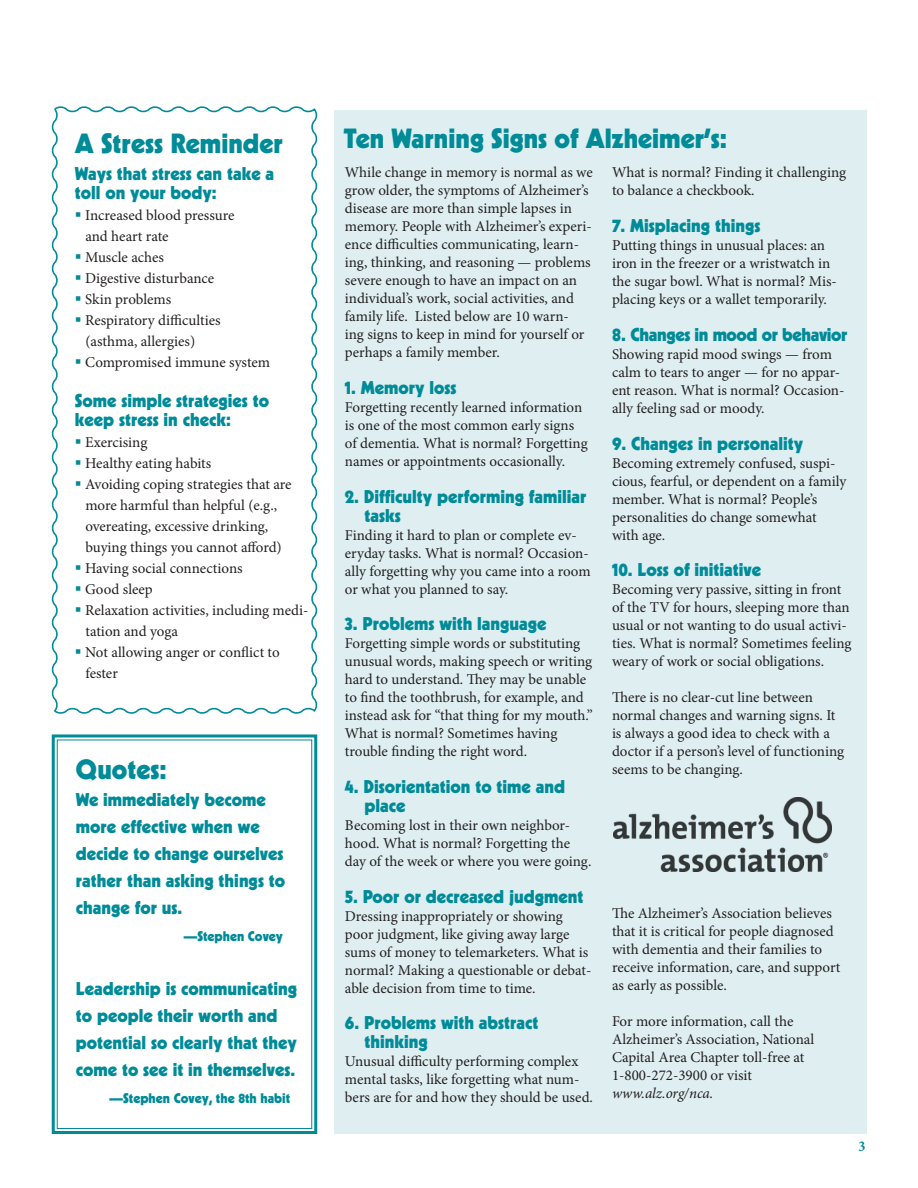
<style>
.page{position:relative;width:918px;height:1188px;background:#fff}
.page>*{position:absolute;margin:0;border:0;box-sizing:border-box;transform-origin:0 0}
.Headline{font:900 27px "Kabel LT Std";color:#008b98}
.Subhead{font:900 18px/27px "Kabel LT Std";color:#008b98}
.Subhead-2{font:900 18px "Kabel LT Std";letter-spacing:-.02em;color:#008b98}
.Body_text{font:15px/18px "Minion Pro";letter-spacing:-.005em;color:#231f20}
.Body_text-2{font:italic 15px "Minion Pro";letter-spacing:-.005em;color:#231f20}
.t1{font:700 condensed 15px "Minion Pro";color:#008b98}
.Subhead-3{font:900 13.5px "Kabel LT Std";color:#008b98}
.s1{color:#008b98}
</style>
<div class="page">
<div style="left:334px;top:110px;width:533px;height:1024px;background:#deeef1"></div>
<img style="left:614px;top:798px;width:218px;height:73px">
<svg style="left:51px;top:734px;width:267px;height:400px"></svg>
<svg style="left:51px;top:106px;width:267px;height:608px"></svg>
<p class="Headline" style="left:75px;top:126px;width:210px">A Stress Reminder</p>
<p class="Subhead" style="left:75px;top:164px;width:201px;line-height:18.8px">Ways that stress can take a toll on your body:</p>
<p class="Body_text" style="left:85px;top:205px;width:151px;line-height:21px;text-indent:-10px"><span class="s1">▪</span> Increased blood pressure and heart rate</p>
<p class="Body_text" style="left:75px;top:248px;width:91px"><span class="s1">▪</span> Muscle aches</p>
<p class="Body_text" style="left:75px;top:269px;width:141px"><span class="s1">▪</span> Digestive disturbance</p>
<p class="Body_text" style="left:75px;top:290px;width:98px"><span class="s1">▪</span> Skin problems</p>
<p class="Body_text" style="left:85px;top:310px;width:137px;line-height:21px;text-indent:-10px"><span class="s1">▪</span> Respiratory difficulties (asthma, allergies)</p>
<p class="Body_text" style="left:75px;top:353px;width:197px"><span class="s1">▪</span> Compromised immune system</p>
<p class="Subhead" style="left:75px;top:391px;width:196px;line-height:18.8px">Some simple strategies to keep stress in check:</p>
<p class="Body_text" style="left:75px;top:433px;width:74px"><span class="s1">▪</span> Exercising</p>
<p class="Body_text" style="left:75px;top:454px;width:138px"><span class="s1">▪</span> Healthy eating habits</p>
<p class="Body_text" style="left:85px;top:473px;width:208px;line-height:21px;text-indent:-10px"><span class="s1">▪</span> Avoiding coping strategies that are more harmful than helpful (e.g., overeating, excessive drinking, buying things you cannot afford)</p>
<p class="Body_text" style="left:75px;top:559px;width:169px"><span class="s1">▪</span> Having social connections</p>
<p class="Body_text" style="left:75px;top:580px;width:79px"><span class="s1">▪</span> Good sleep</p>
<p class="Body_text" style="left:85px;top:599px;width:225px;line-height:21px;text-indent:-10px"><span class="s1">▪</span> Relaxation activities, including medi&shy;tation and yoga</p>
<p class="Body_text" style="left:85px;top:641px;width:196px;line-height:21px;text-indent:-10px"><span class="s1">▪</span> Not allowing anger or conflict to fester</p>
<p class="Headline" style="left:76px;top:753px;width:92px">Quotes:</p>
<p class="Subhead" style="left:76px;top:786px;width:211px">We immediately become more effective when we decide to change ourselves rather than asking things to change for us.</p>
<p class="Subhead-3" style="left:184px;top:928px;width:101px">—Stephen Covey</p>
<p class="Subhead" style="left:76px;top:975px;width:223px">Leadership is communicating to people their worth and potential so clearly that they come to see it in themselves.</p>
<p class="Subhead-3" style="left:110px;top:1090px;width:182px">—Stephen Covey, the 8th habit</p>
<p class="Headline" style="left:344px;top:121px;width:385px">Ten Warning Signs of Alzheimer’s:</p>
<p class="Body_text" style="left:345px;top:164px;width:249px">While change in memory is normal as we grow older, the symptoms of Alzheimer’s disease are more than simple lapses in memory. People with Alzheimer’s experi&shy;ence difficulties communicating, learn&shy;ing, thinking, and reasoning — problems severe enough to have an impact on an individual’s work, social activities, and family life. Listed below are 10 warn-<br>ing signs to keep in mind for yourself or perhaps a family member.</p>
<p class="Subhead" style="left:345px;top:374px;width:113px">1. Memory loss</p>
<p class="Body_text" style="left:345px;top:398px;width:244px">Forgetting recently learned information is one of the most common early signs of dementia. What is normal? Forgetting names or appointments occasionally.</p>
<p class="Subhead" style="left:364px;top:487px;width:224px;line-height:18.8px;text-indent:-20px">2. Difficulty performing familiar tasks</p>
<p class="Body_text" style="left:345px;top:526px;width:247px">Finding it hard to plan or complete ev&shy;eryday tasks. What is normal? Occasion&shy;ally forgetting why you came into a room or what you planned to say.</p>
<p class="Subhead" style="left:345px;top:610px;width:203px">3. Problems with language</p>
<p class="Body_text" style="left:345px;top:635px;width:250px">Forgetting simple words or substituting unusual words, making speech or writing hard to understand. They may be unable to find the toothbrush, for example, and instead ask for “that thing for my mouth.” What is normal? Sometimes having trouble finding the right word.</p>
<p class="Subhead" style="left:364px;top:777px;width:202px;line-height:18.8px;text-indent:-20px">4. Disorientation to time and place</p>
<p class="Body_text" style="left:345px;top:816px;width:248px">Becoming lost in their own neighbor&shy;hood. What is normal? Forgetting the day of the week or where you were going.</p>
<p class="Subhead" style="left:345px;top:883px;width:240px">5. Poor or decreased judgment</p>
<p class="Body_text" style="left:345px;top:907px;width:248px">Dressing inappropriately or showing poor judgment, like giving away large sums of money to telemarketers. What is normal? Making a questionable or debat&shy;able decision from time to time.</p>
<p class="Subhead" style="left:364px;top:1013px;width:176px;line-height:18.8px;text-indent:-20px">6. Problems with abstract thinking</p>
<p class="Body_text" style="left:345px;top:1052px;width:250px">Unusual difficulty performing complex mental tasks, like forgetting what num&shy;bers are for and how they should be used.</p>
<p class="Body_text" style="left:612px;top:164px;width:236px">What is normal? Finding it challenging to balance a checkbook.</p>
<p class="Subhead" style="left:612px;top:212px;width:150px">7. Misplacing things</p>
<p class="Body_text" style="left:612px;top:236px;width:226px">Putting things in unusual places: an iron in the freezer or a wristwatch in the sugar bowl. What is normal? Mis&shy;placing keys or a wallet temporarily.</p>
<p class="Subhead-2" style="left:612px;top:323px;width:237px">8. Changes in mood or behavior</p>
<p class="Body_text" style="left:612px;top:345px;width:234px">Showing rapid mood swings — from calm to tears to anger — for no appar&shy;ent reason. What is normal? Occasion&shy;ally feeling sad or moody.</p>
<p class="Subhead" style="left:612px;top:430px;width:193px">9. Changes in personality</p>
<p class="Body_text" style="left:612px;top:454px;width:236px">Becoming extremely confused, suspi&shy;cious, fearful, or dependent on a family member. What is normal? People’s personalities do change somewhat with age.</p>
<p class="Subhead" style="left:612px;top:556px;width:151px">10. Loss of initiative</p>
<p class="Body_text" style="left:612px;top:581px;width:241px">Becoming very passive, sitting in front of the TV for hours, sleeping more than usual or not wanting to do usual activi&shy;ties. What is normal? Sometimes feeling weary of work or social obligations.</p>
<p class="Body_text" style="left:612px;top:689px;width:234px">There is no clear-cut line between normal changes and warning signs. It is always a good idea to check with a doctor if a person’s level of functioning seems to be changing.</p>
<p class="Body_text" style="left:612px;top:905px;width:230px">The Alzheimer’s Association believes that it is critical for people diagnosed with dementia and their families to receive information, care, and support as early as possible.</p>
<p class="Body_text" style="left:612px;top:1013px;width:204px">For more information, call the<br>Alzheimer’s Association, National<br>Capital Area Chapter toll-free at</p>
<p class="Body_text" style="left:612px;top:1067px;width:141px">1-800-272-3900 or visit</p>
<p class="Body_text-2" style="left:612px;top:1083px;width:103px">www.alz.org/nca.</p>
<p class="t1" style="left:859px;top:1136px;width:8px">3</p>
</div>
